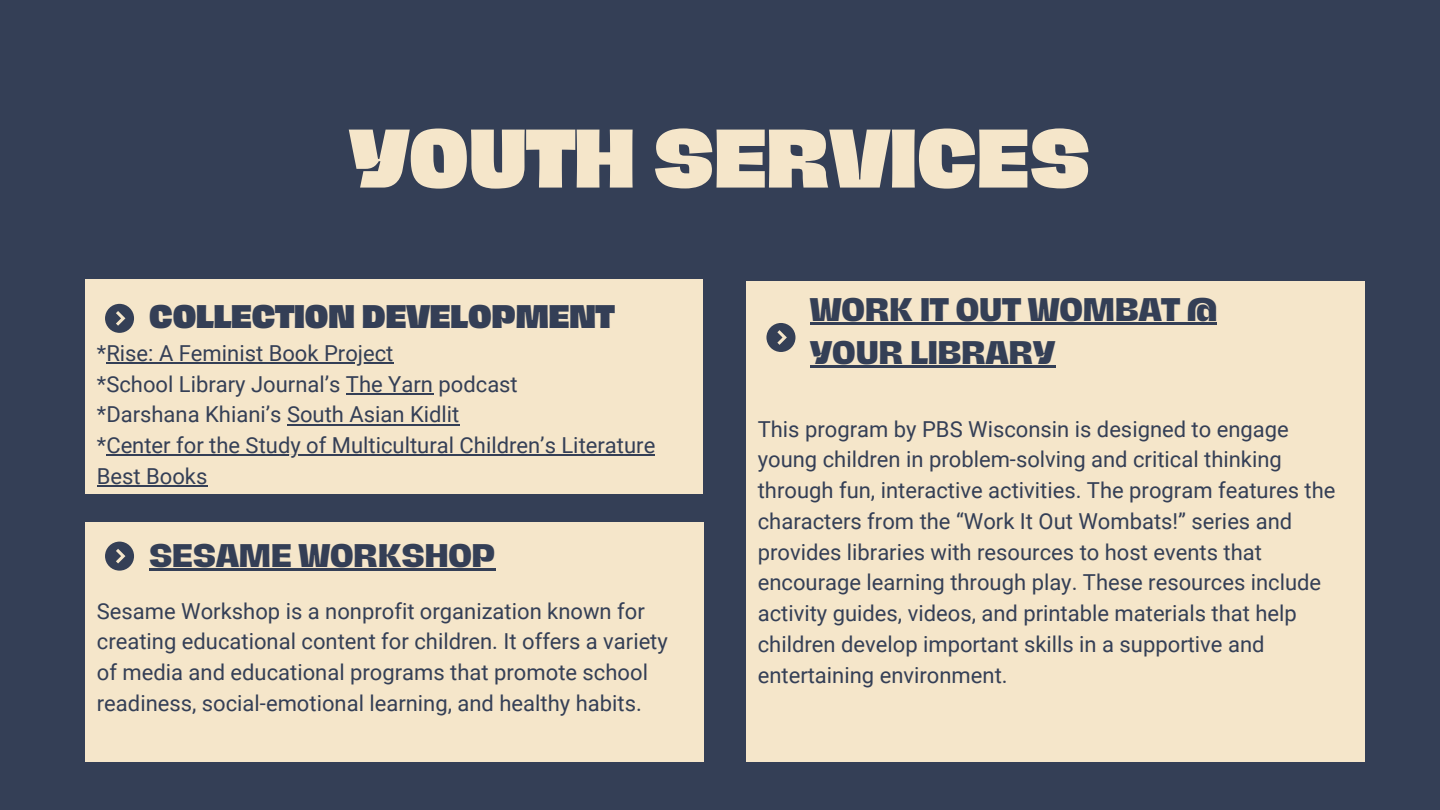
<style>
.page{position:relative;width:1440px;height:810px;background:#343f56}
.page>*{position:absolute;margin:0;border:0;box-sizing:border-box;transform-origin:0 0}
.t1{font:800 76px "Hagrid";color:#f5e6ca}
.t2{font:800 30px/42.8px "Hagrid";color:#343f56}
.t3{font:800 30px "Hagrid";color:#343f56}
.t4{font:22px/30.8px "Roboto";color:#343f56}
</style>
<div class="page">
<div style="left:85px;top:279px;width:618px;height:214px;background:#f5e6ca"></div>
<svg style="left:105px;top:304px;width:29px;height:29px"></svg>
<hr style="left:106px;top:362px;width:288px;height:2px;background:#343f56">
<hr style="left:346px;top:393px;width:87px;height:2px;background:#343f56">
<hr style="left:287px;top:424px;width:172px;height:1px;background:#343f56">
<hr style="left:106px;top:455px;width:549px;height:1px;background:#343f56">
<hr style="left:97px;top:485px;width:110px;height:2px;background:#343f56">
<div style="left:85px;top:522px;width:618px;height:239px;background:#f5e6ca"></div>
<svg style="left:105px;top:542px;width:29px;height:29px"></svg>
<div style="left:746px;top:281px;width:618px;height:480px;background:#f5e6ca"></div>
<svg style="left:766px;top:323px;width:29px;height:29px"></svg>
<hr style="left:810px;top:322px;width:407px;height:3px;background:#343f56">
<hr style="left:810px;top:365px;width:245px;height:3px;background:#343f56">
<hr style="left:149px;top:568px;width:346px;height:3px;background:#343f56">
<h1 class="t1" style="left:350px;top:120px;width:742px">YOUTH SERVICES</h1>
<p class="t3" style="left:149px;top:302px;width:467px">COLLECTION DEVELOPMENT</p>
<p class="t4" style="left:97px;top:338px;width:298px">*Rise: A Feminist Book Project</p>
<h2 class="t4" style="left:97px;top:369px;width:422px">*School Library Journal’s The Yarn podcast</h2>
<p class="t4" style="left:97px;top:399px;width:364px">*Darshana Khiani’s South Asian Kidlit</p>
<p class="t4" style="left:97px;top:430px;width:560px">*Center for the Study of Multicultural Children’s Literature</p>
<p class="t4" style="left:97px;top:461px;width:112px">Best Books</p>
<h2 class="t2" style="left:149px;top:534px;width:348px">SESAME WORKSHOP</h2>
<p class="t4" style="left:97px;top:596px;width:573px">Sesame Workshop is a nonprofit organization known for creating educational content for children. It offers a variety of media and educational programs that promote school readiness, social-emotional learning, and healthy habits.</p>
<p class="t4" style="left:122px;top:616px;width:29px">XX</p>
<h2 class="t2" style="left:810px;top:288px;width:408px">WORK IT OUT WOMBAT @<br>YOUR LIBRARY</h2>
<p class="t4" style="left:758px;top:414px;width:579px">This program by PBS Wisconsin is designed to engage young children in problem-solving and critical thinking through fun, interactive activities. The program features the characters from the “Work It Out Wombats!” series and provides libraries with resources to host events that encourage learning through play. These resources include activity guides, videos, and printable materials that help children develop important skills in a supportive and entertaining environment.</p>
<p class="t2" style="left:810px;top:591px;width:50px">XX</p>
</div>
